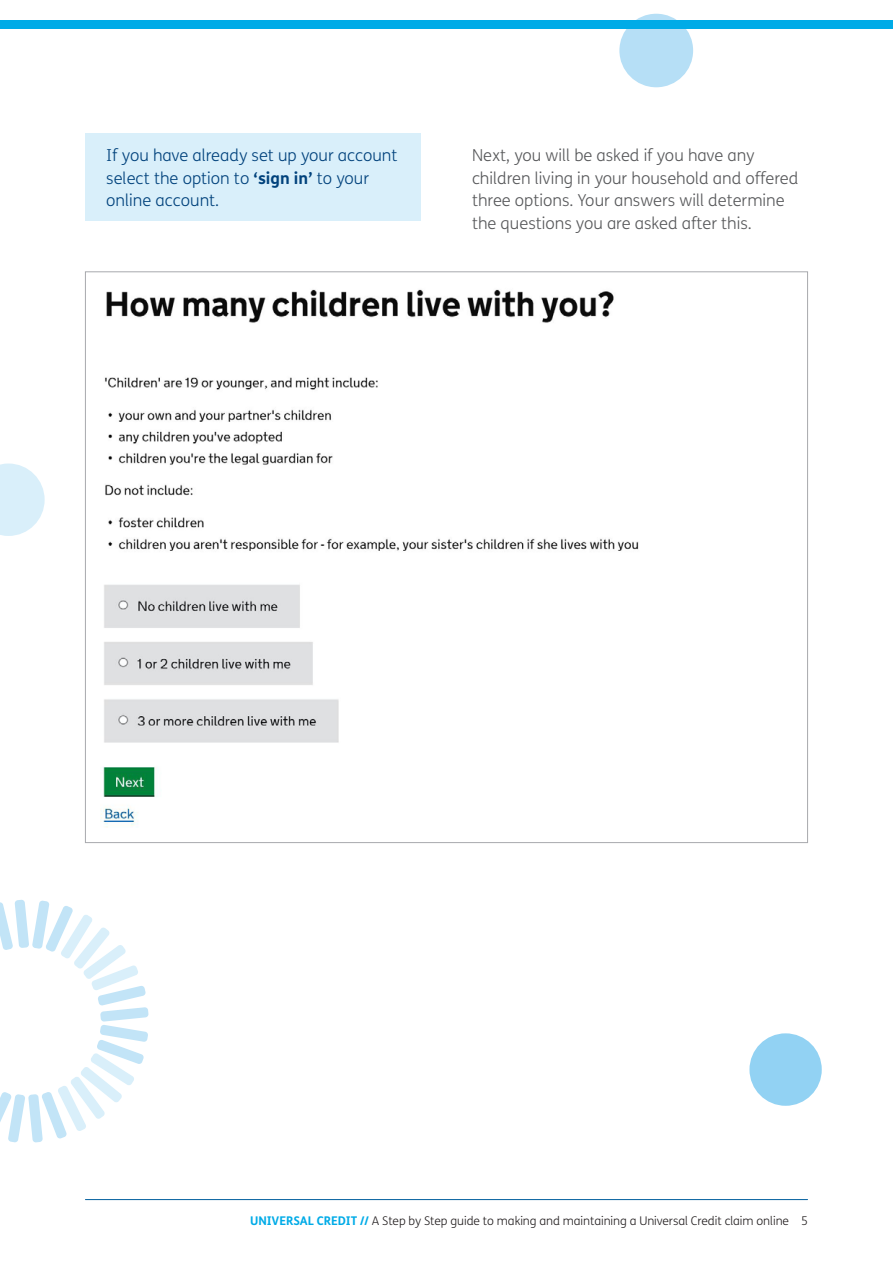
<style>
.page{position:relative;width:893px;height:1263px;background:#fff}
.page>*{position:absolute;margin:0;border:0;box-sizing:border-box;transform-origin:0 0}
.t1{font:300 16.5px/22.5px "FS Me";color:#57585a}
.t2{font:300 16.5px/22.5px "FS Me";color:#01427c}
.t3{font:300 12px "FS Me";letter-spacing:-.005em;color:#231f20}
.s1{font-weight:700}
.s2{font-weight:700;color:#00abe7}
</style>
<div class="page">
<hr style="left:85px;top:1199px;width:722px;height:1px;background:#005e9e">
<div style="left:85px;top:134px;width:336px;height:87px;background:#d9effa"></div>
<svg style="left:0;top:463px;width:45px;height:73px"></svg>
<div style="left:619px;top:14px;width:74px;height:73px;background:#b6dff6;border-radius:50%"></div>
<div style="left:0;top:20px;width:893px;height:8px;background:#00abe7"></div>
<div style="left:749px;top:1033px;width:73px;height:73px;background:#92d2f3;border-radius:50%"></div>
<img style="left:100px;top:289px;width:539px;height:539px">
<svg style="left:0;top:900px;width:149px;height:242px"></svg>
<p class="t2" style="left:106px;top:144px;width:293px">If you have already set up your account select the option to <span class="s1">‘sign in’</span> to your online account.</p>
<p class="t1" style="left:472px;top:144px;width:328px">Next, you will be asked if you have any children living in your household and offered three options. Your answers will determine the questions you are asked after this.</p>
<p class="t3" style="left:250px;top:1212px;width:559px"><span class="s2">UNIVERSAL CREDIT //</span> A Step by Step guide to making and maintaining a Universal Credit claim online 5</p>
</div>
